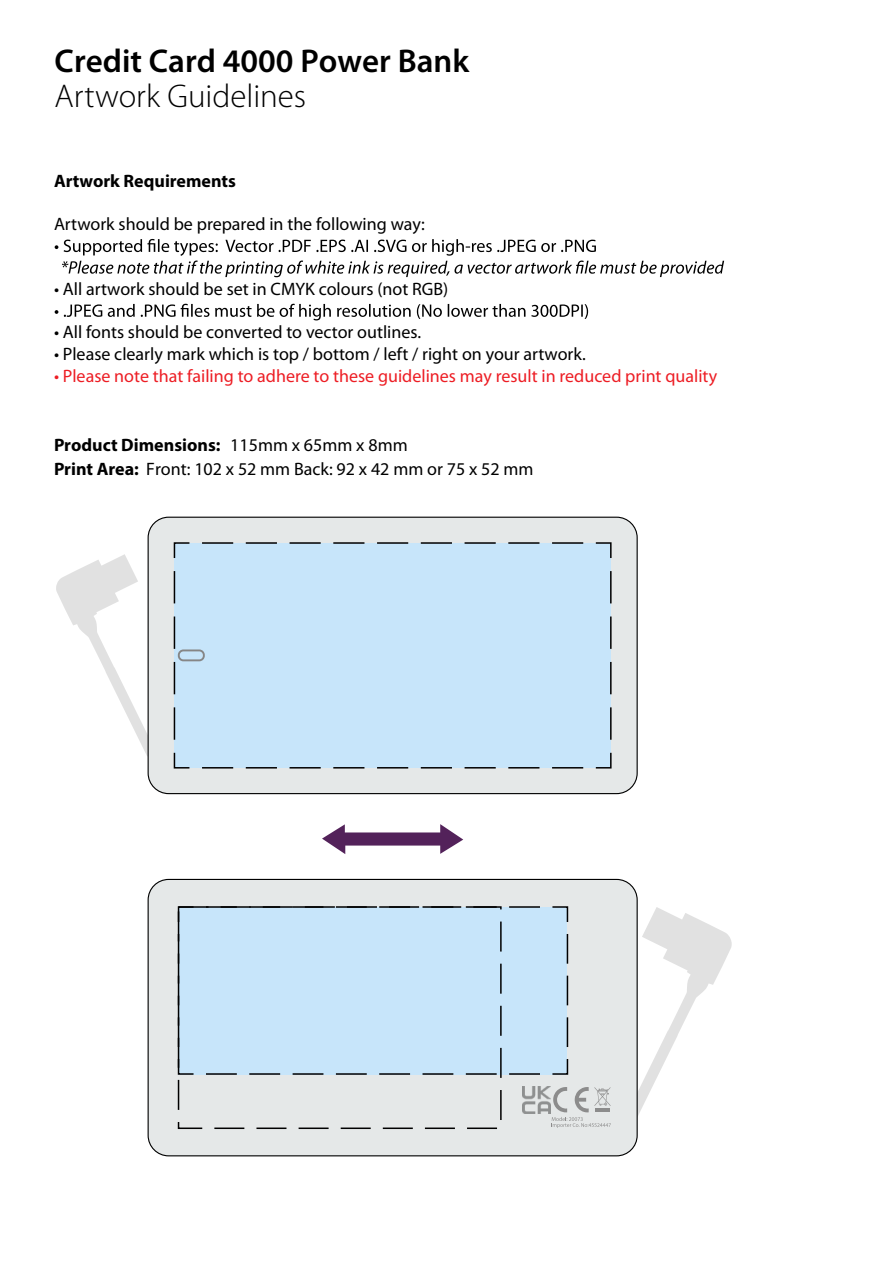
<style>
.page{position:relative;width:893px;height:1263px;background:#fff}
.page>*{position:absolute;margin:0;border:0;box-sizing:border-box;transform-origin:0 0}
.t1{font:600 33px "Myriad Pro";color:#000}
.t2{font:300 33px "Myriad Pro";color:#000}
.t3{font:18px/23.7px "Myriad Pro";color:#000}
.t4{font:18px "Myriad Pro";color:#ed1d24}
.t5{font:700 18px "Myriad Pro";color:#000}
.s1{font-weight:700}
</style>
<div class="page">
<svg style="left:638px;top:907px;width:94px;height:208px"></svg>
<svg style="left:56px;top:554px;width:92px;height:203px"></svg>
<div style="left:148px;top:879px;width:489px;height:277px;background:#e5e8e8;border-radius:21px"></div>
<div style="left:148px;top:879px;width:490px;height:277px;border:1px solid #000;border-radius:21px"></div>
<div style="left:148px;top:517px;width:489px;height:277px;background:#e5e8e8;border-radius:21px"></div>
<div style="left:148px;top:517px;width:490px;height:277px;border:1px solid #000;border-radius:21px"></div>
<div style="left:179px;top:907px;width:388px;height:167px;background:#c7e5fa"></div>
<svg style="left:177px;top:1057px;width:363px;height:18px"></svg>
<svg style="left:177px;top:906px;width:1px;height:141px"></svg>
<svg style="left:509px;top:906px;width:60px;height:16px"></svg>
<svg style="left:551px;top:934px;width:18px;height:141px"></svg>
<div style="left:174px;top:543px;width:437px;height:225px;background:#c7e5fa"></div>
<svg style="left:173px;top:752px;width:410px;height:17px"></svg>
<svg style="left:173px;top:542px;width:18px;height:198px"></svg>
<svg style="left:202px;top:542px;width:410px;height:16px"></svg>
<svg style="left:595px;top:571px;width:17px;height:198px"></svg>
<svg style="left:55px;top:239px;width:669px;height:38px"></svg>
<svg style="left:55px;top:304px;width:533px;height:16px"></svg>
<svg style="left:322px;top:824px;width:141px;height:30px"></svg>
<div style="left:178px;top:649px;width:27px;height:12px;border:2px solid #868686;border-radius:5px"></div>
<svg style="left:551px;top:1087px;width:60px;height:41px"></svg>
<img style="left:523px;top:1087px;width:27px;height:27px">
<div style="left:178px;top:906px;width:324px;height:223px;border:2px dashed #000"></div>
<h1 class="t1" style="left:55px;top:40px;width:416px">Credit Card 4000 Power Bank</h1>
<h1 class="t2" style="left:55px;top:78px;width:253px">Artwork Guidelines</h1>
<p class="t5" style="left:54px;top:169px;width:183px">Artwork Requirements</p>
<p class="t3" style="left:54px;top:212px;width:372px">Artwork should be prepared in the following way:</p>
<p class="t3" style="left:54px;top:277px;width:396px">• All artwork should be set in CMYK colours (not RGB)</p>
<p class="t3" style="left:54px;top:320px;width:369px">• All fonts should be converted to vector outlines.</p>
<p class="t3" style="left:54px;top:342px;width:533px">• Please clearly mark which is top / bottom / left / right on your artwork.</p>
<p class="t4" style="left:54px;top:364px;width:665px">• Please note that failing to adhere to these guidelines may result in reduced print quality</p>
<p class="t3" style="left:54px;top:433px;width:481px"><span class="s1">Product Dimensions:</span> 115mm x 65mm x 8mm<br><span class="s1">Print Area:</span> Front: 102 x 52 mm Back: 92 x 42 mm or 75 x 52 mm</p>
</div>
